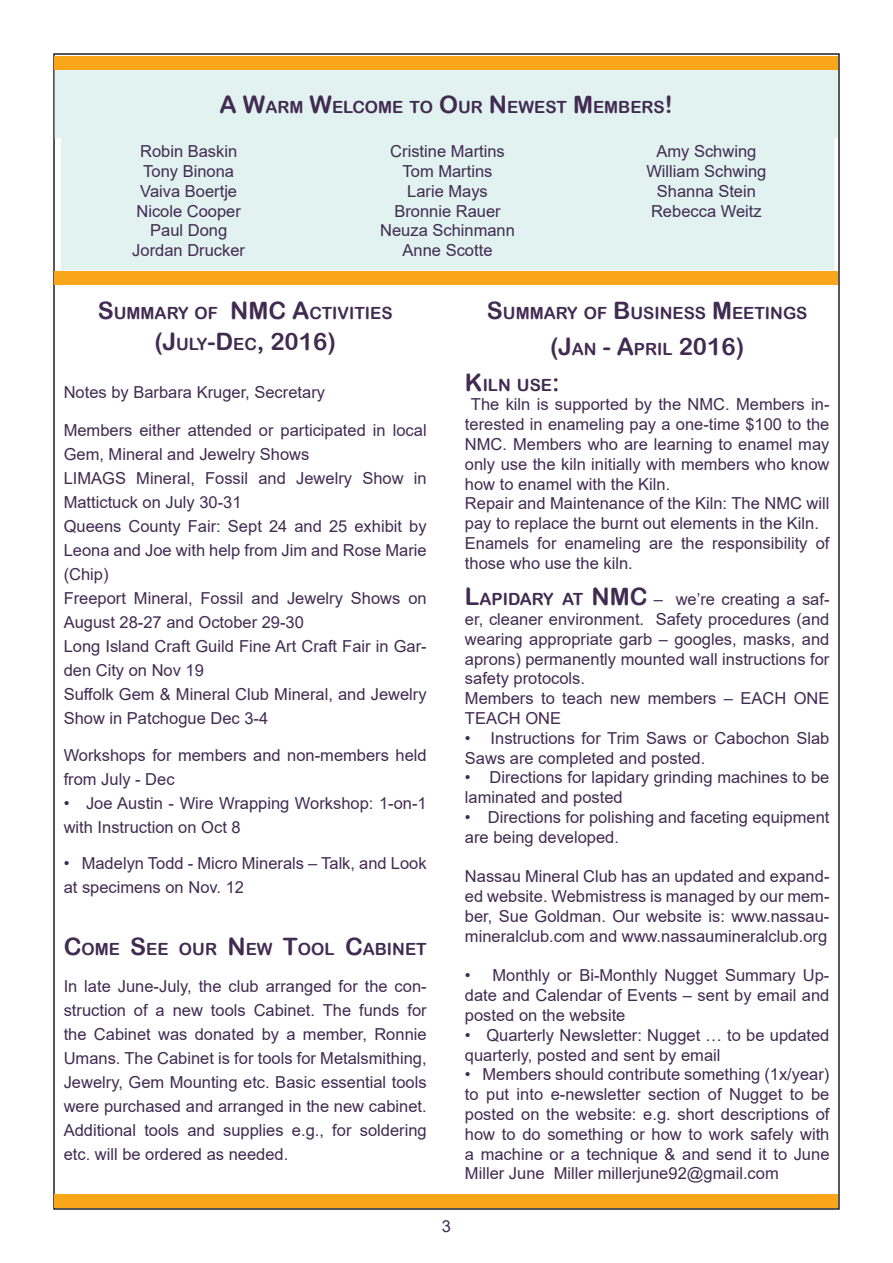
<style>
.page{position:relative;width:893px;height:1263px;background:#fff}
.page>*{position:absolute;margin:0;border:0;box-sizing:border-box;transform-origin:0 0}
.t1{font:24px "Arial Rounded MT Bold";color:#412b51}
.t2{font:16.8px "Arial Rounded MT Bold";color:#412b51}
.t3{font:16.5px/19.8px "Arial";color:#412b51}
.s1{font-size:24px}
.s2{font-size:16.8px}
</style>
<div class="page">
<div style="left:61px;top:138px;width:773px;height:132px;background:#e1f2f0"></div>
<div style="left:55px;top:70px;width:782px;height:67px;background:#e1f2f0"></div>
<div style="left:55px;top:69px;width:783px;height:69px;border:2px solid #e1f2f0"></div>
<div style="left:55px;top:56px;width:783px;height:13px;background:#faa61a"></div>
<div style="left:55px;top:272px;width:783px;height:13px;background:#faa61a"></div>
<div style="left:55px;top:1194px;width:783px;height:13px;background:#faa61a"></div>
<p class="t2" style="left:220px;top:97px;width:455px"><span class="s1">A W</span>ARM <span class="s1">W</span>ELCOME TO <span class="s1">O</span>UR <span class="s1">N</span> EWEST <span class="s1">M</span> EMBERS<span class="s1">!</span></p>
<p class="t3" style="left:132px;top:141px;width:114px;text-align:center">Robin Baskin<br>Tony Binona<br>Vaiva Boertje<br>Nicole Cooper<br>Paul Dong<br>Jordan Drucker</p>
<p class="t3" style="left:380px;top:141px;width:136px;text-align:center">Cristine Martins<br>Tom Martins<br>Larie Mays<br>Bronnie Rauer<br>Neuza Schinmann<br>Anne Scotte</p>
<p class="t3" style="left:646px;top:141px;width:122px;text-align:center">Amy Schwing<br>William Schwing<br>Shanna Stein<br>Rebecca Weitz</p>
<p class="t2" style="left:98px;top:304px;width:151px"><span class="s1">S</span>UMMARY OF <span class="s1">NMC</span></p>
<p class="t2" style="left:292px;top:304px;width:102px"><span class="s1">A</span>CTIVITIES</p>
<h1 class="t1" style="left:154px;top:327px;width:183px">(J<span class="s2">ULY</span>-D <span class="s2">EC</span>, 2016)</h1>
<p class="t3" style="left:64px;top:382px;width:263px">Notes by Barbara Kruger, Secretary</p>
<p class="t3" style="left:64px;top:418px;width:365px;line-height:24px">Members either attended or participated in local Gem, Mineral and Jewelry Shows<br>LIMAGS Mineral, Fossil and Jewelry Show in Mattictuck on July 30-31<br>Queens County Fair: Sept 24 and 25 exhibit by Leona and Joe with help from Jim and Rose Marie (Chip)<br>Freeport Mineral, Fossil and Jewelry Shows on August 28-27 and October 29-30<br>Long Island Craft Guild Fine Art Craft Fair in Gar&shy;den City on Nov 19<br>Suffolk Gem &amp; Mineral Club Mineral, and Jewelry Show in Patchogue Dec 3-4</p>
<p class="t3" style="left:64px;top:743px;width:364px;line-height:24px">Workshops for members and non-members held from July - Dec</p>
<p class="t3" style="left:64px;top:791px;width:365px;line-height:24px">• Joe Austin - Wire Wrapping Workshop: 1-on-1 with Instruction on Oct 8</p>
<p class="t3" style="left:64px;top:851px;width:364px;line-height:24px">• Madelyn Todd - Micro Minerals – Talk, and Look at specimens on Nov. 12</p>
<p class="t2" style="left:64px;top:939px;width:364px"><span class="s1">C</span>OME <span class="s1">S</span>EE OUR <span class="s1">N</span> EW <span class="s1">T</span>OOL <span class="s1">C</span>ABINET</p>
<p class="t3" style="left:64px;top:974px;width:364px;line-height:24px;text-align:justify">In late June-July, the club arranged for the con&shy;struction of a new tools Cabinet. The funds for the Cabinet was donated by a member, Ronnie Umans. The Cabinet is for tools for Metalsmithing, Jewelry, Gem Mounting etc. Basic essential tools were purchased and arranged in the new cabinet.<br>Additional tools and supplies e.g., for soldering etc. will be ordered as needed.</p>
<p class="t2" style="left:487px;top:304px;width:322px"><span class="s1">S</span>UMMARY OF <span class="s1">B</span>USINESS <span class="s1">M</span> EETINGS</p>
<h1 class="t1" style="left:550px;top:332px;width:195px">(J<span class="s2">AN</span> - A<span class="s2">PRIL</span> 2016)</h1>
<p class="t2" style="left:465px;top:375px;width:96px"><span class="s1">K</span>ILN USE<span class="s1">:</span></p>
<p class="t3" style="left:465px;top:395px;width:366px;text-indent:6px">The kiln is supported by the NMC. Members in&shy;terested in enameling pay a one-time $100 to the NMC. Members who are learning to enamel may only use the kiln initially with members who know how to enamel with the Kiln.<br>Repair and Maintenance of the Kiln: The NMC will pay to replace the burnt out elements in the Kiln.<br>Enamels for enameling are the responsibility of those who use the kiln.</p>
<p class="t2" style="left:465px;top:589px;width:146px"><span class="s1">L</span>APIDARY AT <span class="s1">NMC</span></p>
<p class="t3" style="left:465px;top:589px;width:366px;text-indent:189px">– we’re creating a saf&shy;er, cleaner environment. Safety procedures (and wearing appropriate garb – googles, masks, and aprons) permanently mounted wall instructions for safety protocols.<br>Members to teach new members – EACH ONE TEACH ONE</p>
<p class="t3" style="left:465px;top:728px;width:366px">• Instructions for Trim Saws or Cabochon Slab<br>Saws are completed and posted.</p>
<p class="t3" style="left:465px;top:767px;width:366px">• Directions for lapidary grinding machines to be laminated and posted</p>
<p class="t3" style="left:465px;top:807px;width:366px">• Directions for polishing and faceting equipment are being developed.</p>
<p class="t3" style="left:465px;top:866px;width:366px;text-align:justify">Nassau Mineral Club has an updated and expand&shy;ed website. Webmistress is managed by our mem&shy;ber, Sue Goldman. Our website is: www.nassau&shy;mineralclub.com and www.nassaumineralclub.org</p>
<p class="t3" style="left:465px;top:965px;width:366px;text-align:justify">• Monthly or Bi-Monthly Nugget Summary Up&shy;date and Calendar of Events – sent by email and posted on the website</p>
<p class="t3" style="left:465px;top:1025px;width:366px">• Quarterly Newsletter: Nugget … to be updated quarterly, posted and sent by email</p>
<p class="t3" style="left:465px;top:1064px;width:366px;text-align:justify">• Members should contribute something (1x/year) to put into e-newsletter section of Nugget to be posted on the website: e.g. short descriptions of how to do something or how to work safely with a machine or a technique &amp; and send it to June Miller June Miller millerjune92@gmail.com</p>
<p class="t3" style="left:442px;top:1216px;width:11px">3</p>
</div>
